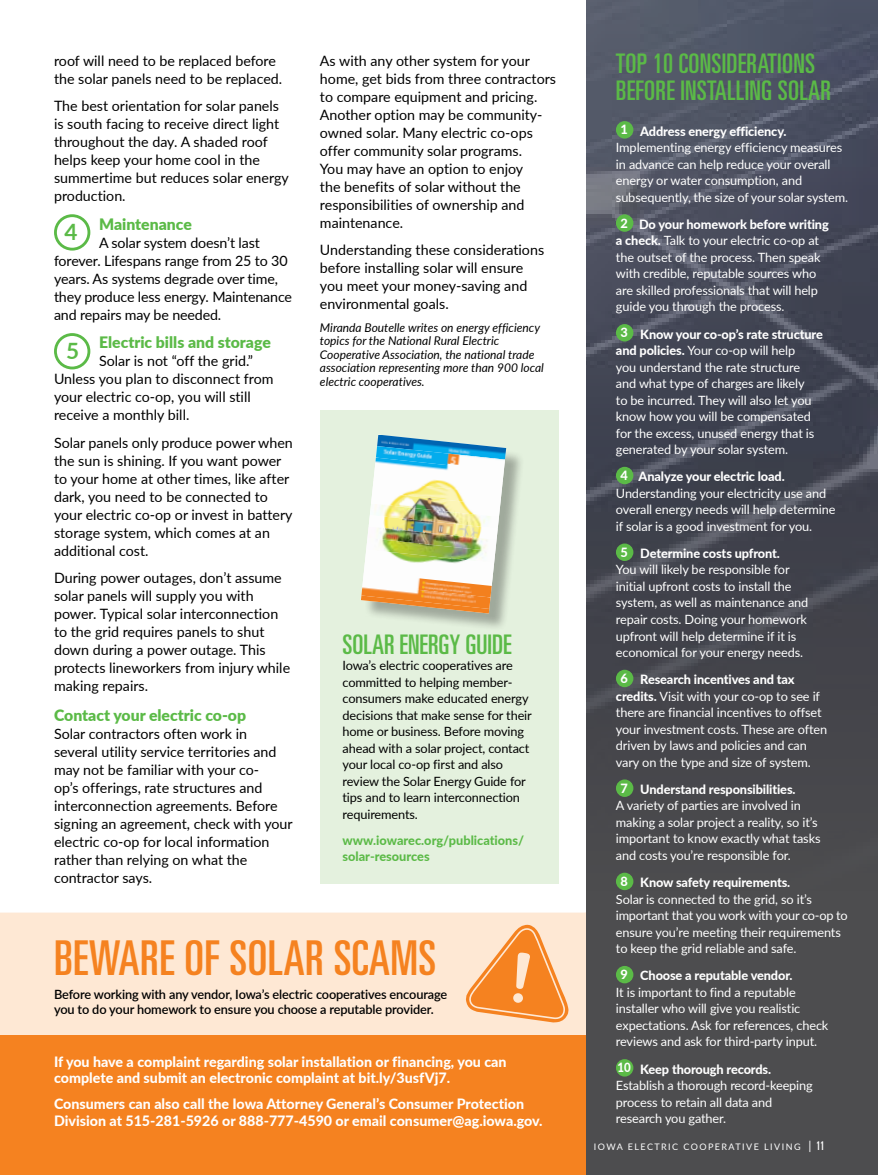
<style>
.page{position:relative;width:878px;height:1175px;background:#fff}
.page>*{position:absolute;margin:0;border:0;box-sizing:border-box;transform-origin:0 0}
.t1{font:ultra-condensed 48px "Univers";letter-spacing:.01em;color:#f58220}
.t2{font:ultra-condensed 27px/27px "Univers";letter-spacing:.01em;color:#5bba47}
.t3{font:700 22.5px "Lato";color:#5bba47}
.t4{font:900 15.75px "Lato";color:#5bba47}
.t5{font:14.25px/18px "Lato";color:#000}
.t6{font:800 14.25px/16.5px "Lato";color:#fff}
.t7{font:12.75px/16.5px "Lato";letter-spacing:-.01em;color:#fff}
.t8{font:12.75px/16.5px "Lato";letter-spacing:-.01em;color:#000}
.t9{font:800 12.75px "Lato";letter-spacing:-.01em;color:#fff}
.t10{font:600 12.75px/15px "Lato";letter-spacing:-.01em;color:#000}
.t11{font:800 12.75px/16.5px "Lato";color:#5bba47}
.t12{font:800 12.75px "Lato";letter-spacing:-.01em;color:#fff;scale:.9 1}
.t13{font:italic 12px/13.5px "Lato";color:#000}
.t14{font:9px "Lato";letter-spacing:.16em;color:#fff}
.s1{font-weight:800}
.s2{font-size:12px}
.s3{font-family:"Univers";font-stretch:ultra-condensed;font-size:12px}
</style>
<div class="page">
<div style="left:0;top:912px;width:586px;height:262px;background:#fee8d4"></div>
<div style="left:0;top:1035px;width:586px;height:139px;background:#f58220"></div>
<div style="left:586px;top:0;width:292px;height:1174px;background:#4d4d4f"></div>
<img style="left:586px;top:0;width:292px;height:891px">
<div style="left:320px;top:410px;width:238px;height:473px;background:#e4f1de"></div>
<div style="left:54px;top:214px;width:36px;height:36px;border:3px solid #5bba47;border-radius:50%"></div>
<div style="left:54px;top:333px;width:36px;height:36px;border:3px solid #5bba47;border-radius:50%"></div>
<div style="left:616px;top:121px;width:17px;height:18px;background:#5bba47;border-radius:50%"></div>
<div style="left:616px;top:214px;width:17px;height:18px;background:#5bba47;border-radius:50%"></div>
<div style="left:616px;top:324px;width:17px;height:17px;background:#5bba47;border-radius:50%"></div>
<div style="left:616px;top:467px;width:17px;height:17px;background:#5bba47;border-radius:50%"></div>
<div style="left:616px;top:543px;width:17px;height:18px;background:#5bba47;border-radius:50%"></div>
<div style="left:616px;top:669px;width:17px;height:18px;background:#5bba47;border-radius:50%"></div>
<div style="left:616px;top:779px;width:17px;height:18px;background:#5bba47;border-radius:50%"></div>
<div style="left:616px;top:872px;width:17px;height:18px;background:#5bba47;border-radius:50%"></div>
<div style="left:616px;top:966px;width:17px;height:17px;background:#5bba47;border-radius:50%"></div>
<div style="left:616px;top:1059px;width:17px;height:17px;background:#5bba47;border-radius:50%"></div>
<div style="left:364px;top:437px;width:160px;height:195px;background:#000;opacity:.3"></div>
<svg style="left:364px;top:437px;width:142px;height:176px"></svg>
<img style="left:377px;top:435px;width:129px;height:24px">
<img style="left:376px;top:446px;width:129px;height:25px">
<img style="left:374px;top:457px;width:130px;height:25px">
<img style="left:373px;top:469px;width:129px;height:25px">
<img style="left:372px;top:480px;width:129px;height:25px">
<img style="left:371px;top:492px;width:129px;height:25px">
<img style="left:370px;top:503px;width:129px;height:25px">
<img style="left:368px;top:515px;width:129px;height:25px">
<img style="left:367px;top:526px;width:129px;height:25px">
<img style="left:366px;top:538px;width:129px;height:25px">
<img style="left:365px;top:549px;width:129px;height:25px">
<img style="left:364px;top:561px;width:129px;height:25px">
<img style="left:362px;top:572px;width:129px;height:25px">
<img style="left:361px;top:584px;width:129px;height:25px">
<img style="left:361px;top:595px;width:128px;height:18px">
<svg style="left:466px;top:924px;width:102px;height:98px"></svg>
<p class="t5" style="left:54px;top:51px;width:230px">roof will need to be replaced before the solar panels need to be replaced.</p>
<p class="t5" style="left:54px;top:96px;width:236px">The best orientation for solar panels is south facing to receive direct light throughout the day. A shaded roof helps keep your home cool in the summertime but reduces solar energy production.</p>
<h3 class="t3" style="left:65px;top:215px;width:15px">4</h3>
<p class="t4" style="left:99px;top:212px;width:94px">Maintenance</p>
<p class="t5" style="left:54px;top:233px;width:239px;text-indent:45px">A solar system doesn’t last forever. Lifespans range from 25 to 30 years. As systems degrade over time, they produce less energy. Maintenance and repairs may be needed.</p>
<h3 class="t3" style="left:66px;top:334px;width:15px">5</h3>
<p class="t4" style="left:99px;top:331px;width:173px">Electric bills and storage</p>
<p class="t5" style="left:54px;top:352px;width:221px;text-indent:45px">Solar is not “off the grid.”<br>Unless you plan to disconnect from your electric co-op, you will still receive a monthly bill.</p>
<p class="t5" style="left:54px;top:433px;width:240px">Solar panels only produce power when the sun is shining. If you want power to your home at other times, like after dark, you need to be connected to your electric co-op or invest in battery storage system, which comes at an additional cost.</p>
<p class="t5" style="left:54px;top:568px;width:238px">During power outages, don’t assume solar panels will supply you with power. Typical solar interconnection to the grid requires panels to shut down during a power outage. This protects lineworkers from injury while making repairs.</p>
<p class="t4" style="left:54px;top:703px;width:194px">Contact your electric co-op</p>
<p class="t5" style="left:54px;top:724px;width:240px">Solar contractors often work in several utility service territories and may not be familiar with your co-<br>op’s offerings, rate structures and interconnection agreements. Before signing an agreement, check with your electric co-op for local information rather than relying on what the contractor says.</p>
<p class="t5" style="left:320px;top:51px;width:237px">As with any other system for your home, get bids from three contractors to compare equipment and pricing.<br>Another option may be community&shy;owned solar. Many electric co-ops offer community solar programs.<br>You may have an option to enjoy<br>the benefits of solar without the responsibilities of ownership and maintenance.</p>
<p class="t5" style="left:320px;top:240px;width:226px">Understanding these considerations before installing solar will ensure you meet your money-saving and environmental goals.</p>
<p class="t13" style="left:320px;top:320px;width:225px">Miranda Boutelle writes on energy efficiency topics for the National Rural Electric Cooperative Association, the national trade association representing more than 900 local electric cooperatives.</p>
<h2 class="t2" style="left:342px;top:630px;width:171px">SOLAR ENERGY GUIDE</h2>
<p class="t8" style="left:342px;top:657px;width:191px">Iowa’s electric cooperatives are committed to helping member&shy;consumers make educated energy decisions that make sense for their home or business. Before moving ahead with a solar project, contact your local co-op first and also review the Solar Energy Guide for tips and to learn interconnection requirements.</p>
<p class="t11" style="left:342px;top:831px;width:183px">www.iowarec.org/publications/ solar-resources</p>
<h1 class="t1" style="left:54px;top:930px;width:384px">BEWARE OF SOLAR SCAMS</h1>
<p class="t10" style="left:54px;top:986px;width:395px">Before working with any vendor, Iowa’s electric cooperatives encourage you to do your homework to ensure you choose a reputable provider.</p>
<p class="t6" style="left:54px;top:1052px;width:454px">If you have a complaint regarding solar installation or financing, you can complete and submit an electronic complaint at bit.ly/3usfVj7.</p>
<p class="t6" style="left:54px;top:1095px;width:490px">Consumers can also call the Iowa Attorney General’s Consumer Protection<br>Division at 515-281-5926 or 888-777-4590 or email consumer@ag.iowa.gov.</p>
<h2 class="t2" style="left:616px;top:49px;width:216px">TOP 10 CONSIDERATIONS<br>BEFORE INSTALLING SOLAR</h2>
<p class="t9" style="left:620px;top:121px;width:167px">1 Address energy efficiency.</p>
<p class="t7" style="left:616px;top:139px;width:234px">Implementing energy efficiency measures in advance can help reduce your overall energy or water consumption, and subsequently, the size of your solar system.</p>
<p class="t7" style="left:616px;top:215px;width:214px;text-indent:5px"><span class="s1">2 Do your homework before writing a check.</span> Talk to your electric co-op at the outset of the process. Then speak with credible, reputable sources who are skilled professionals that will help guide you through the process.</p>
<p class="t7" style="left:616px;top:325px;width:208px;text-indent:5px"><span class="s1">3 Know your co-op’s rate structure and policies.</span> Your co-op will help<br>you understand the rate structure and what type of charges are likely<br>to be incurred. They will also let you know how you will be compensated for the excess, unused energy that is generated by your solar system.</p>
<p class="t9" style="left:620px;top:467px;width:166px">4 Analyze your electric load.</p>
<p class="t7" style="left:616px;top:484px;width:221px">Understanding your electricity use and overall energy needs will help determine if solar is a good investment for you.</p>
<p class="t9" style="left:620px;top:544px;width:161px">5 Determine costs upfront.</p>
<p class="t7" style="left:616px;top:561px;width:194px">You will likely be responsible for initial upfront costs to install the system, as well as maintenance and repair costs. Doing your homework upfront will help determine if it is economical for your energy needs.</p>
<p class="t7" style="left:616px;top:671px;width:213px;text-indent:5px"><span class="s1">6 Research incentives and tax credits.</span> Visit with your co-op to see if there are financial incentives to offset your investment costs. These are often driven by laws and policies and can vary on the type and size of system.</p>
<p class="t9" style="left:620px;top:779px;width:176px">7 Understand responsibilities.</p>
<p class="t7" style="left:616px;top:797px;width:206px">A variety of parties are involved in making a solar project a reality, so it’s important to know exactly what tasks and costs you’re responsible for.</p>
<p class="t9" style="left:620px;top:873px;width:171px">8 Know safety requirements.</p>
<p class="t7" style="left:616px;top:890px;width:233px">Solar is connected to the grid, so it’s important that you work with your co-op to ensure you’re meeting their requirements to keep the grid reliable and safe.</p>
<p class="t9" style="left:620px;top:966px;width:173px">9 Choose a reputable vendor.</p>
<p class="t7" style="left:616px;top:983px;width:214px">It is important to find a reputable installer who will give you realistic expectations. Ask for references, check reviews and ask for third-party input.</p>
<p class="t12" style="left:617px;top:1059px;width:172px">10 Keep thorough records.</p>
<p class="t7" style="left:616px;top:1076px;width:198px">Establish a thorough record-keeping process to retain all data and research you gather.</p>
<p class="t14" style="left:594px;top:1140px;width:232px">IOWA ELECTRIC COOPERATIVE LIVING <span class="s2">|</span> <span class="s3">11</span></p>
</div>
